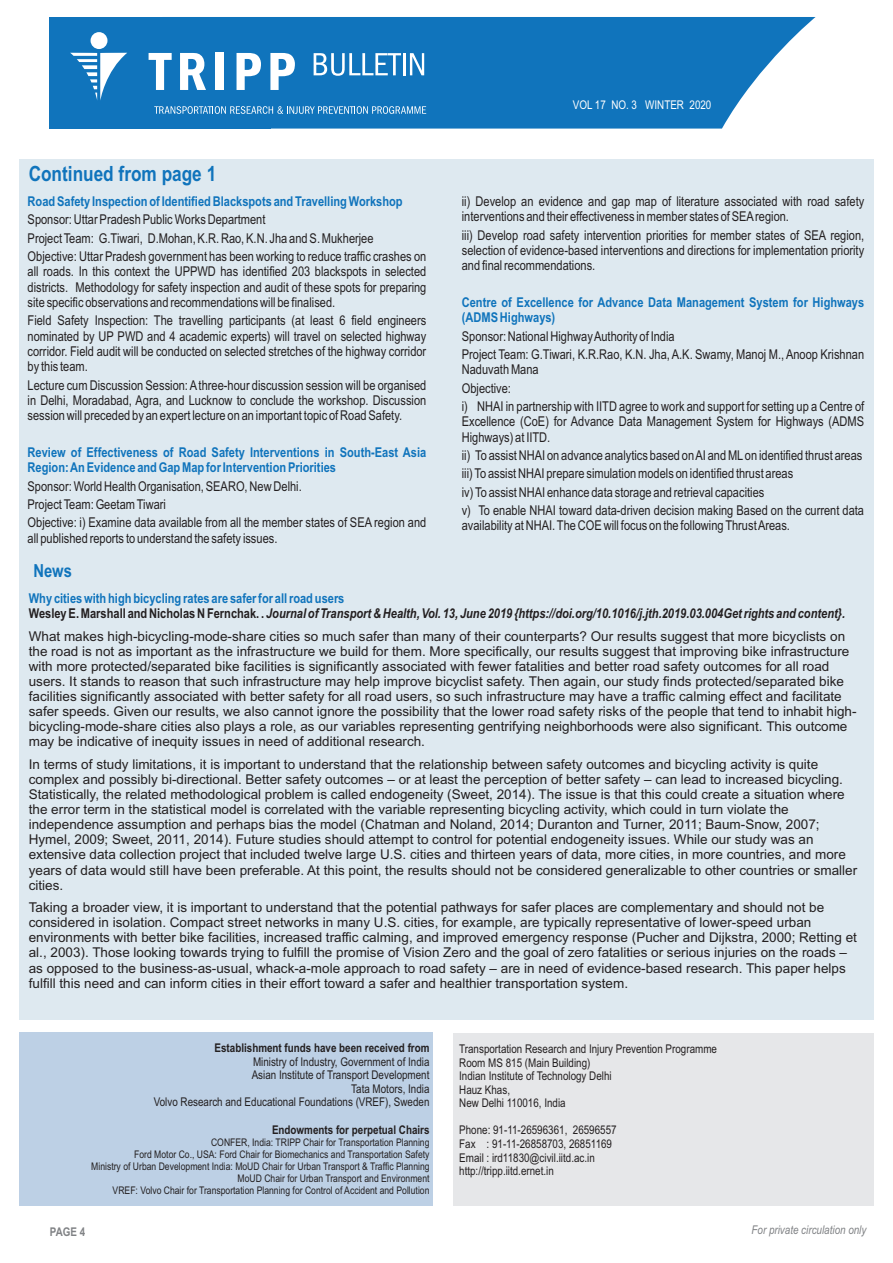
<style>
.page{position:relative;width:893px;height:1263px;background:#fff}
.page>*{position:absolute;margin:0;border:0;box-sizing:border-box;transform-origin:0 0}
.t1{font:700 21px "Arial Narrow";color:#1074bc}
.t2{font:700 18px "Arial Narrow";color:#1074bc}
.t3{font:13.5px/15.1px "Arial";color:#231f20}
.t4{font:13.5px/15.3px "Arial Narrow";color:#231f20}
.t5{font:700 13.5px/15.5px "Arial Narrow";color:#1074bc}
.t6{font:italic 700 13.5px/15.5px "Arial Narrow";color:#231f20}
.t7{font:12px/13.6px "Arial Narrow";color:#231f20}
.t8{font:700 12px "Arial Narrow";color:#231f20}
.t9{font:italic 12px "Arial Narrow";color:#808285}
.t10{font:12px "Arial Narrow";color:#fff}
.t11{font:700 12px "Arial Narrow";color:#808285}
.t12{font:10.5px/11.9px "Arial Narrow";color:#231f20;text-align:right}
.s1{font-style:normal;color:#1074bc}
.s2{font-style:normal}
</style>
<div class="page">
<div style="left:453px;top:1033px;width:421px;height:173px;background:#e6e7e9"></div>
<div style="left:19px;top:1032px;width:414px;height:173px;background:#bdd0e5"></div>
<div style="left:50px;top:17px;width:221px;height:112px;background:#1074bc"></div>
<svg style="left:192px;top:17px;width:624px;height:112px;fill:#1074bc"></svg>
<svg style="left:70px;top:53px;width:57px;height:47px"></svg>
<div style="left:91px;top:32px;width:16px;height:17px;background:#fff;border-radius:50%"></div>
<svg style="left:149px;top:53px;width:23px;height:37px"></svg>
<svg style="left:180px;top:53px;width:26px;height:37px"></svg>
<div style="left:216px;top:53px;width:8px;height:37px;background:#fff"></div>
<svg style="left:237px;top:53px;width:24px;height:37px"></svg>
<svg style="left:270px;top:53px;width:25px;height:37px"></svg>
<svg style="left:154px;top:106px;width:272px;height:8px"></svg>
<svg style="left:314px;top:53px;width:87px;height:23px"></svg>
<hr style="left:403px;top:53px;width:2px;height:22px;background:#fff">
<svg style="left:410px;top:53px;width:14px;height:22px"></svg>
<div style="left:19px;top:159px;width:854px;height:860px;background:#dee9f0"></div>
<h1 class="t1" style="left:29px;top:166px;width:189px">Continued from page 1</h1>
<p class="t5" style="left:28px;top:195px;width:377px">Road Safety Inspection of Identified Blackspots and Travelling Workshop</p>
<p class="t10" style="left:573px;top:100px;width:140px">VOL 17 NO. 3 WINTER 2020</p>
<p class="t4" style="left:462px;top:195px;width:404px">ii) Develop an evidence and gap map of literature associated with road safety</p>
<p class="t4" style="left:28px;top:213px;width:239px">Sponsor: Uttar Pradesh Public Works Department</p>
<p class="t4" style="left:462px;top:210px;width:329px">interventions and their effectiveness in member states of SEAregion.</p>
<p class="t4" style="left:28px;top:232px;width:347px">Project Team: G.Tiwari, D.Mohan, K.R. Rao, K.N. Jha and S. Mukherjee</p>
<p class="t4" style="left:462px;top:228px;width:404px">iii) Develop road safety intervention priorities for member states of SEA region, selection of evidence-based interventions and directions for implementation priority</p>
<p class="t4" style="left:28px;top:250px;width:400px">Objective: Uttar Pradesh government has been working to reduce traffic crashes on</p>
<p class="t4" style="left:462px;top:259px;width:135px">and final recommendations.</p>
<p class="t4" style="left:28px;top:265px;width:400px;text-align:justify">all roads. In this context the UPPWD has identified 203 blackspots in selected districts. Methodology for safety inspection and audit of these spots for preparing site specific observations and recommendations will be finalised.</p>
<p class="t4" style="left:28px;top:314px;width:400px">Field Safety Inspection: The travelling participants (at least 6 field engineers nominated by UP PWD and 4 academic experts) will travel on selected highway</p>
<p class="t5" style="left:462px;top:296px;width:404px">Centre of Excellence for Advance Data Management System for Highways (ADMS Highways)</p>
<p class="t4" style="left:462px;top:330px;width:214px">Sponsor: National Highway Authority of India</p>
<p class="t4" style="left:28px;top:345px;width:400px">corridor. Field audit will be conducted on selected stretches of the highway corridor</p>
<p class="t4" style="left:462px;top:348px;width:404px">Project Team: G.Tiwari, K.R.Rao, K.N. Jha, A.K. Swamy, Manoj M., Anoop Krishnan</p>
<p class="t4" style="left:28px;top:360px;width:62px">by this team.</p>
<p class="t4" style="left:462px;top:363px;width:78px">Naduvath Mana</p>
<p class="t4" style="left:28px;top:378px;width:400px">Lecture cum Discussion Session: Athree-hour discussion session will be organised</p>
<p class="t4" style="left:462px;top:382px;width:51px">Objective:</p>
<p class="t4" style="left:28px;top:394px;width:400px">in Delhi, Moradabad, Agra, and Lucknow to conclude the workshop. Discussion</p>
<p class="t4" style="left:462px;top:400px;width:404px">i) NHAI in partnership with IITD agree to work and support for setting up a Centre of</p>
<p class="t4" style="left:28px;top:409px;width:376px">session will preceded by an expert lecture on an important topic of Road Safety.</p>
<p class="t4" style="left:462px;top:415px;width:404px">Excellence (CoE) for Advance Data Management System for Highways (ADMS<br>Highways) at IITD.</p>
<p class="t4" style="left:462px;top:447px;width:402px;line-height:18.3px">ii) To assist NHAI on advance analytics based on AI and MLon identified thrust areas iii) To assist NHAI prepare simulation models on identified thrust areas</p>
<p class="t4" style="left:28px;top:480px;width:276px">Sponsor: World Health Organisation, SEARO, New Delhi.</p>
<p class="t4" style="left:462px;top:486px;width:304px">iv) To assist NHAI enhance data storage and retrieval capacities</p>
<p class="t4" style="left:28px;top:498px;width:140px">Project Team: Geetam Tiwari</p>
<p class="t4" style="left:462px;top:504px;width:404px">v) To enable NHAI toward data-driven decision making Based on the current data</p>
<p class="t4" style="left:28px;top:516px;width:400px">Objective: i) Examine data available from all the member states of SEA region and</p>
<p class="t4" style="left:462px;top:519px;width:330px">availability at NHAI. The COE will focus on the following Thrust Areas.</p>
<p class="t4" style="left:28px;top:532px;width:251px">all published reports to understand the safety issues.</p>
<p class="t5" style="left:28px;top:446px;width:400px">Review of Effectiveness of Road Safety Interventions in South-East Asia<br>Region: An Evidence and Gap Map for Intervention Priorities</p>
<h2 class="t2" style="left:33px;top:564px;width:40px">News</h2>
<p class="t6" style="left:29px;top:591px;width:818px"><span class="s1">Why cities with high bicycling rates are safer for all road users<br></span><span class="s2">Wesley E. Marshall and Nicholas N Fernchak. .</span> Journal of Transport &amp; Health, Vol. 13, June 2019 {https://doi.org/10.1016/j.jth.2019.03.004Get rights and content}.</p>
<p class="t3" style="left:29px;top:630px;width:829px">What makes high-bicycling-mode-share cities so much safer than many of their counterparts? Our results suggest that more bicyclists on the road is not as important as the infrastructure we build for them. More specifically, our results suggest that improving bike infrastructure with more protected/separated bike facilities is significantly associated with fewer fatalities and better road safety outcomes for all road users. It stands to reason that such infrastructure may help improve bicyclist safety. Then again, our study finds protected/separated bike facilities significantly associated with better safety for all road users, so such infrastructure may have a traffic calming effect and facilitate safer speeds. Given our results, we also cannot ignore the possibility that the lower road safety risks of the people that tend to inhabit high&shy;bicycling-mode-share cities also plays a role, as our variables representing gentrifying neighborhoods were also significant. This outcome may be indicative of inequity issues in need of additional research.</p>
<p class="t3" style="left:29px;top:758px;width:830px">In terms of study limitations, it is important to understand that the relationship between safety outcomes and bicycling activity is quite complex and possibly bi-directional. Better safety outcomes – or at least the perception of better safety – can lead to increased bicycling.<br>Statistically, the related methodological problem is called endogeneity (Sweet, 2014). The issue is that this could create a situation where the error term in the statistical model is correlated with the variable representing bicycling activity, which could in turn violate the independence assumption and perhaps bias the model (Chatman and Noland, 2014; Duranton and Turner, 2011; Baum-Snow, 2007; Hymel, 2009; Sweet, 2011, 2014). Future studies should attempt to control for potential endogeneity issues. While our study was an extensive data collection project that included twelve large U.S. cities and thirteen years of data, more cities, in more countries, and more years of data would still have been preferable. At this point, the results should not be considered generalizable to other countries or smaller cities.</p>
<p class="t3" style="left:29px;top:901px;width:830px">Taking a broader view, it is important to understand that the potential pathways for safer places are complementary and should not be considered in isolation. Compact street networks in many U.S. cities, for example, are typically representative of lower-speed urban environments with better bike facilities, increased traffic calming, and improved emergency response (Pucher and Dijkstra, 2000; Retting et al., 2003). Those looking towards trying to fulfill the promise of Vision Zero and the goal of zero fatalities or serious injuries on the roads – as opposed to the business-as-usual, whack-a-mole approach to road safety – are in need of evidence-based research. This paper helps fulfill this need and can inform cities in their effort toward a safer and healthier transportation system.</p>
<p class="t8" style="left:215px;top:1043px;width:216px">Establishment funds have been received from</p>
<p class="t7" style="left:154px;top:1056px;width:277px;text-align:right">Ministry of Industry, Government of India<br>Asian Institute of Transport Development<br>Tata Motors, India<br>Volvo Research and Educational Foundations (VREF), Sweden</p>
<p class="t8" style="left:272px;top:1125px;width:159px">Endowments for perpetual Chairs</p>
<p class="t12" style="left:91px;top:1137px;width:340px">CONFER, India: TRIPP Chair for Transportation Planning<br>Ford Motor Co., USA: Ford Chair for Biomechanics and Transportation Safety<br>Ministry of Urban Development India: MoUD Chair for Urban Transport &amp; Traffic Planning MoUD Chair for Urban Transport and Environment<br>VREF: Volvo Chair for Transportation Planning for Control of Accident and Pollution</p>
<p class="t7" style="left:459px;top:1043px;width:259px">Transportation Research and Injury Prevention Programme<br>Room MS 815 (Main Building)<br>Indian Institute of Technology Delhi<br>Hauz Khas,<br>New Delhi 110016, India</p>
<p class="t7" style="left:459px;top:1124px;width:159px">Phone: 91-11-26596361, 26596557<br>Fax : 91-11-26858703, 26851169<br>Email : ird11830@civil.iitd.ac.in http://tripp.iitd.ernet.in</p>
<p class="t11" style="left:50px;top:1227px;width:37px">PAGE 4</p>
<p class="t9" style="left:751px;top:1225px;width:116px">For private circulation only</p>
</div>
